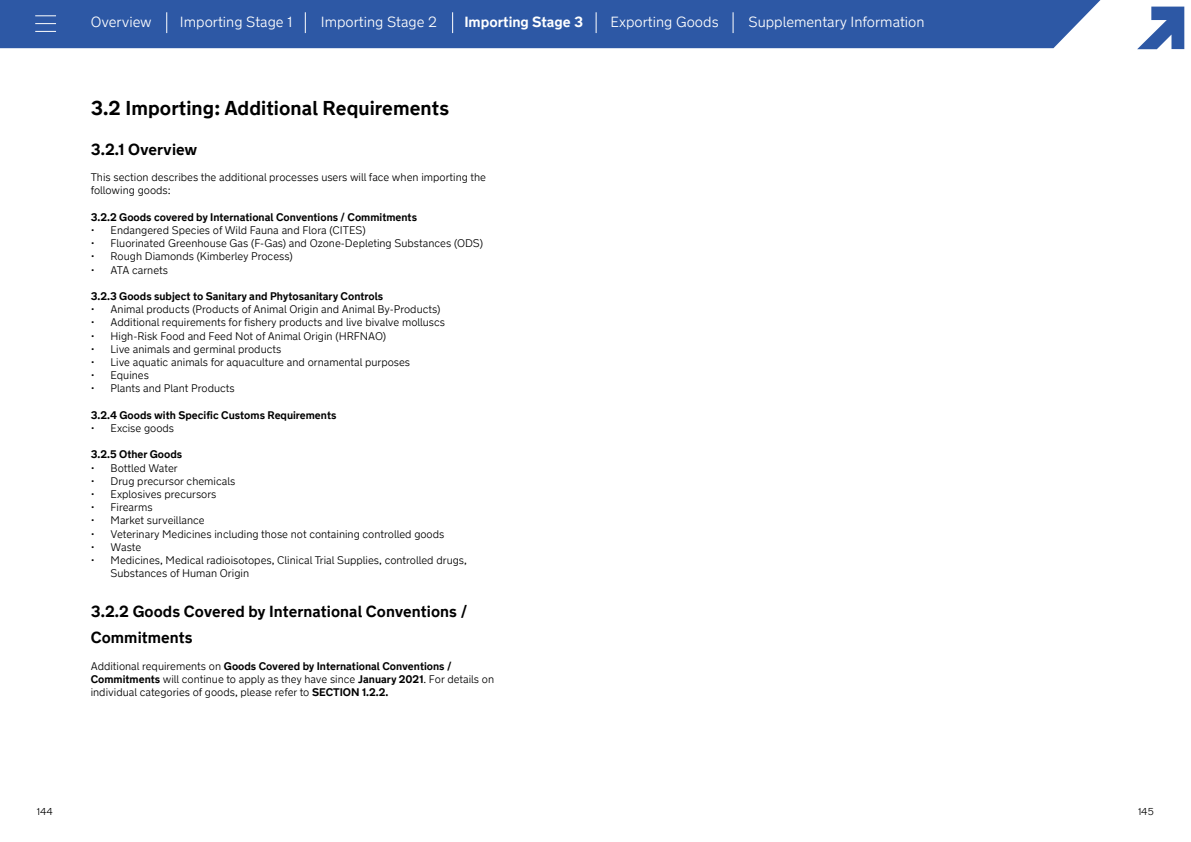
<style>
.page{position:relative;width:1191px;height:842px;background:#fff}
.page>*{position:absolute;margin:0;border:0;box-sizing:border-box;transform-origin:0 0}
.t1{font:700 20px "New Transport";letter-spacing:.005em;color:#000}
.t2{font:700 16px/26.4px "New Transport";letter-spacing:.005em;color:#000}
.t3{font:300 14.7px "New Transport";color:#fff}
.t4{font:700 14.7px "New Transport";color:#fff}
.t5{font:300 11px/13.2px "New Transport";color:#000}
.t6{font:700 11px "New Transport";color:#000}
.t7{font:300 10px "New Transport";color:#000}
.s1{font-weight:700}
</style>
<div class="page">
<div style="left:0;top:0;width:1101px;height:48px;background:#2d58a5"></div>
<svg style="left:1137px;top:7px;width:47px;height:42px"></svg>
<svg style="left:166px;top:12px;width:1px;height:21px"></svg>
<svg style="left:305px;top:12px;width:1px;height:21px"></svg>
<svg style="left:452px;top:12px;width:1px;height:21px"></svg>
<svg style="left:595px;top:12px;width:1px;height:21px"></svg>
<svg style="left:732px;top:12px;width:1px;height:21px"></svg>
<svg style="left:35px;top:15px;width:21px;height:1px"></svg>
<svg style="left:35px;top:23px;width:21px;height:1px"></svg>
<svg style="left:35px;top:31px;width:21px;height:1px"></svg>
<h3 class="t3" style="left:91px;top:13px;width:62px">Overview</h3>
<h3 class="t3" style="left:180px;top:13px;width:114px">Importing Stage 1</h3>
<h3 class="t3" style="left:321px;top:13px;width:118px">Importing Stage 2</h3>
<h3 class="t4" style="left:464px;top:13px;width:120px">Importing Stage 3</h3>
<h3 class="t3" style="left:610px;top:13px;width:110px">Exporting Goods</h3>
<h3 class="t3" style="left:748px;top:13px;width:178px">Supplementary Information</h3>
<h1 class="t1" style="left:91px;top:96px;width:360px">3.2 Importing: Additional Requirements</h1>
<h2 class="t2" style="left:91px;top:136px;width:108px">3.2.1 Overview</h2>
<p class="t5" style="left:91px;top:171px;width:397px">This section describes the additional processes users will face when importing the following goods:</p>
<p class="t6" style="left:91px;top:210px;width:328px">3.2.2 Goods covered by International Conventions / Commitments</p>
<p class="t5" style="left:91px;top:224px;width:276px">• Endangered Species of Wild Fauna and Flora (CITES)</p>
<p class="t5" style="left:91px;top:237px;width:394px">• Fluorinated Greenhouse Gas (F-Gas) and Ozone-Depleting Substances (ODS)</p>
<p class="t5" style="left:91px;top:250px;width:203px">• Rough Diamonds (Kimberley Process)</p>
<p class="t5" style="left:91px;top:263px;width:79px">• ATA carnets</p>
<p class="t6" style="left:91px;top:289px;width:294px">3.2.3 Goods subject to Sanitary and Phytosanitary Controls</p>
<p class="t5" style="left:91px;top:303px;width:351px">• Animal products (Products of Animal Origin and Animal By-Products)</p>
<p class="t5" style="left:91px;top:316px;width:356px">• Additional requirements for fishery products and live bivalve molluscs</p>
<p class="t5" style="left:91px;top:329px;width:297px">• High-Risk Food and Feed Not of Animal Origin (HRFNAO)</p>
<p class="t5" style="left:91px;top:342px;width:192px">• Live animals and germinal products</p>
<p class="t5" style="left:91px;top:356px;width:321px">• Live aquatic animals for aquaculture and ornamental purposes</p>
<p class="t5" style="left:91px;top:369px;width:60px">• Equines</p>
<p class="t5" style="left:91px;top:382px;width:145px">• Plants and Plant Products</p>
<p class="t6" style="left:91px;top:408px;width:247px">3.2.4 Goods with Specific Customs Requirements</p>
<p class="t5" style="left:91px;top:422px;width:85px">• Excise goods</p>
<p class="t6" style="left:91px;top:448px;width:93px">3.2.5 Other Goods</p>
<p class="t5" style="left:91px;top:461px;width:88px">• Bottled Water</p>
<p class="t5" style="left:91px;top:474px;width:146px">• Drug precursor chemicals</p>
<p class="t5" style="left:91px;top:488px;width:127px">• Explosives precursors</p>
<p class="t5" style="left:91px;top:501px;width:63px">• Firearms</p>
<p class="t5" style="left:91px;top:514px;width:115px">• Market surveillance</p>
<p class="t5" style="left:91px;top:527px;width:355px">• Veterinary Medicines including those not containing controlled goods</p>
<p class="t5" style="left:91px;top:540px;width:52px">• Waste</p>
<p class="t5" style="left:111px;top:554px;width:358px;text-indent:-20px">• Medicines, Medical radioisotopes, Clinical Trial Supplies, controlled drugs,<br>Substances of Human Origin</p>
<h2 class="t2" style="left:91px;top:598px;width:378px">3.2.2 Goods Covered by International Conventions /<br>Commitments</h2>
<p class="t5" style="left:91px;top:659px;width:405px">Additional requirements on <span class="s1">Goods Covered by International Conventions /<br>Commitments</span> will continue to apply as they have since <span class="s1">January 2021</span>. For details on individual categories of goods, please refer to <span class="s1">SECTION 1.2.2.</span></p>
<p class="t7" style="left:37px;top:805px;width:17px">144</p>
<p class="t7" style="left:1138px;top:805px;width:17px">145</p>
</div>
